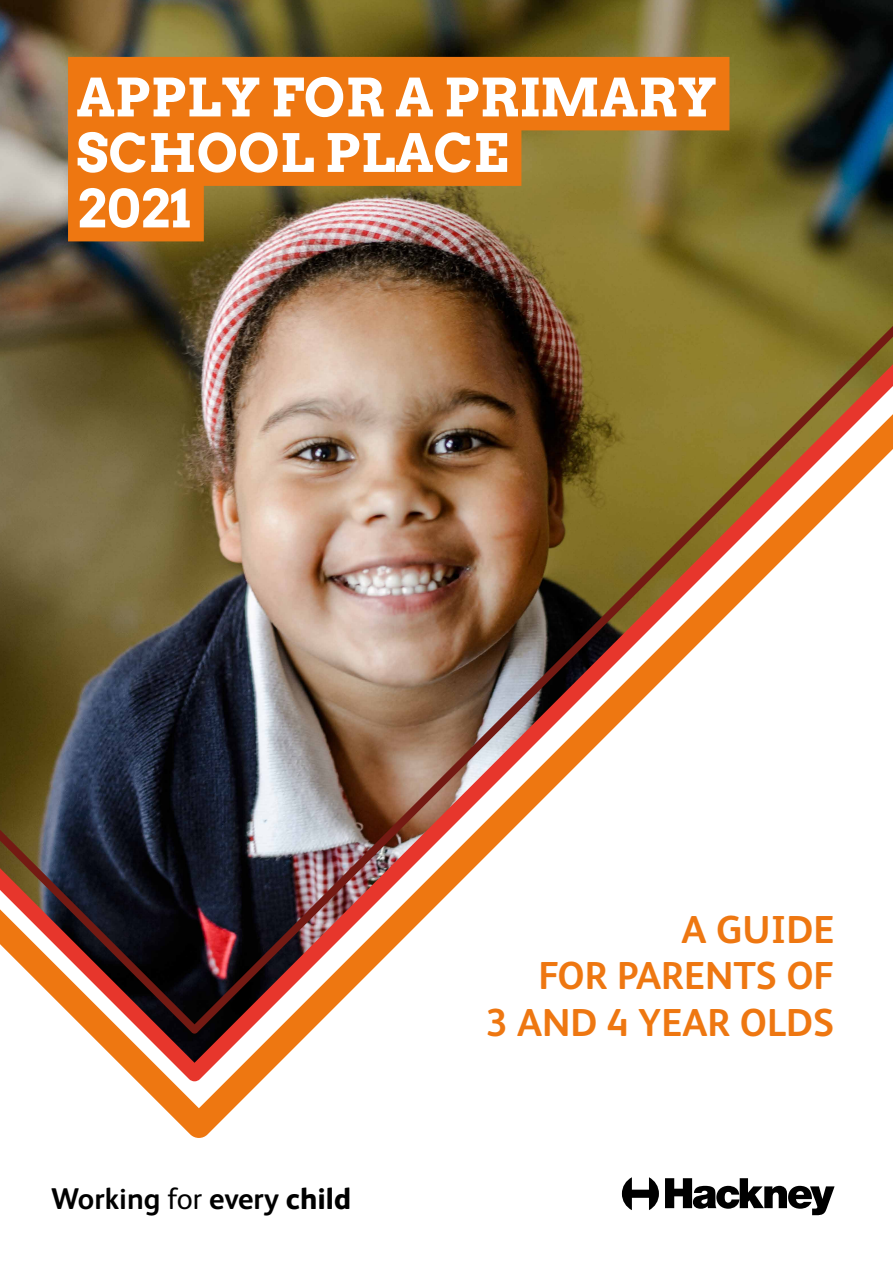
<style>
.page{position:relative;width:893px;height:1263px;background:#fff}
.page>*{position:absolute;margin:0;border:0;box-sizing:border-box;transform-origin:0 0}
.t1{font:700 52.5px/55.5px "Arvo";color:#fff}
.t2{font:700 39px/46.8px "FS Albert";color:#e71;text-align:right}
.t3{font:700 30px "FS Albert";color:#000}
.s1{font-weight:400}
.s2{font-weight:800}
</style>
<div class="page">
<img style="left:0;top:0;width:893px;height:258px">
<div style="left:68px;top:57px;width:661px;height:73px;background:#e71"></div>
<div style="left:68px;top:112px;width:453px;height:74px;background:#e71"></div>
<div style="left:68px;top:168px;width:136px;height:73px;background:#e71"></div>
<img style="left:0;top:258px;width:893px;height:880px">
<svg style="left:622px;top:1177px;width:37px;height:33px"></svg>
<svg style="left:665px;top:1178px;width:170px;height:37px"></svg>
<p class="t1" style="left:77px;top:69px;width:642px">APPLY FOR A PRIMARY<br>SCHOOL PLACE<br>2021</p>
<h2 class="t3" style="left:51px;top:1179px;width:302px">Working <span class="s1">for</span> every <span class="s2">child</span></h2>
<p class="t2" style="left:486px;top:904px;width:350px">A GUIDE<br>FOR PARENTS OF<br>3 AND 4 YEAR OLDS</p>
</div>
